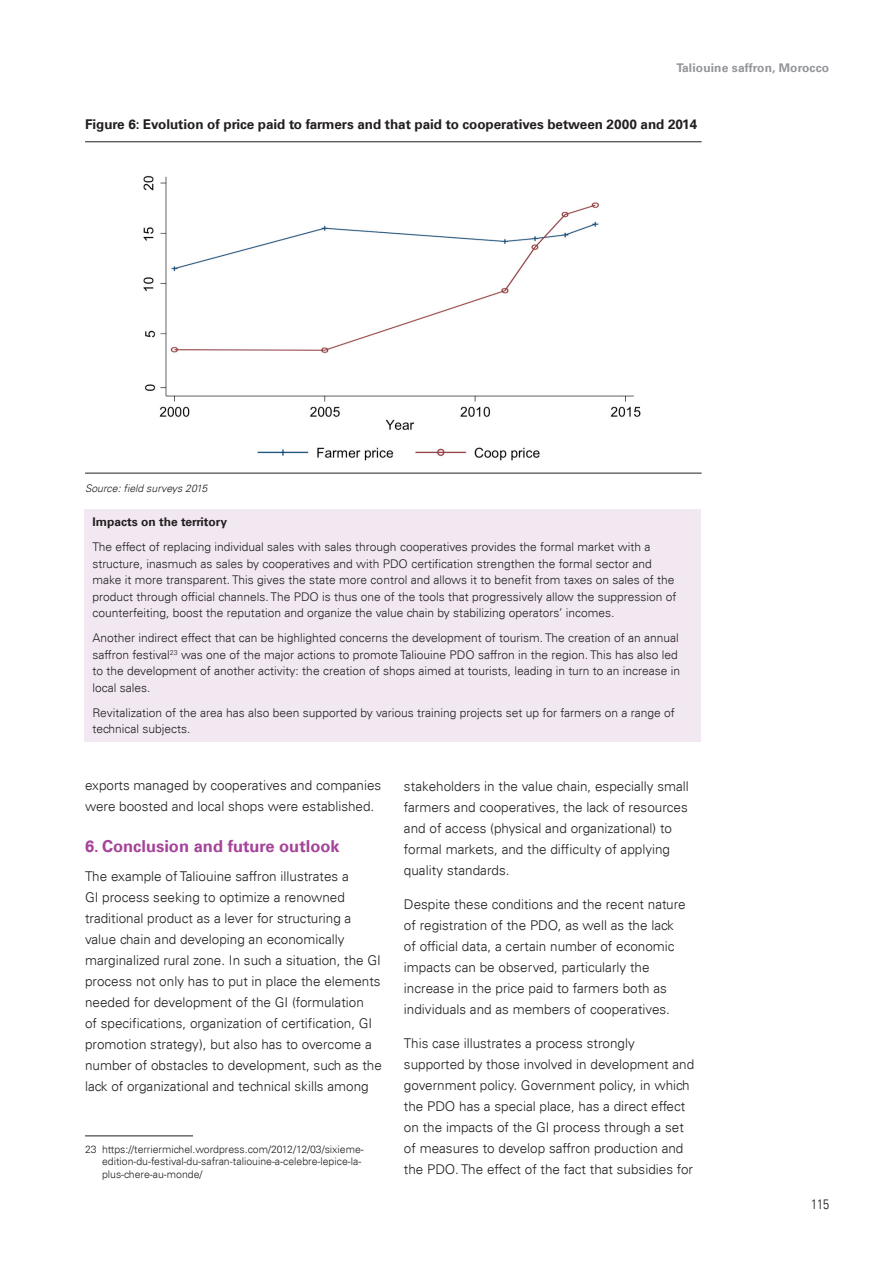
<style>
.page{position:relative;width:893px;height:1263px;background:#fff}
.page>*{position:absolute;margin:0;border:0;box-sizing:border-box;transform-origin:0 0}
.t1{font:700 16.5px "Univers LT";color:#a54499}
.t2{font:300 13.5px/21px "Univers LT";color:#231f20}
.t3{font:700 13.5px "Univers LT";letter-spacing:-.005em;color:#231f20}
.t4{font:300 condensed 13.5px "Univers LT";color:#231f20}
.t5{font:300 12px/16.5px "Univers LT";color:#231f20}
.t6{font:700 12px "Univers LT";letter-spacing:.01em;color:#939598}
.t7{font:700 12px "Univers LT";color:#231f20}
.t8{font:300 10.5px/12.6px "Univers LT";color:#231f20}
.t9{font:italic 300 10.5px "Univers LT";color:#231f20}
</style>
<div class="page">
<hr style="left:85px;top:1135px;width:108px;height:1px;background:#231f20">
<hr style="left:85px;top:142px;width:617px;height:1px;background:#231f20">
<hr style="left:85px;top:473px;width:617px;height:1px;background:#231f20">
<img style="left:143px;top:175px;width:498px;height:286px">
<div style="left:84px;top:509px;width:617px;height:233px;background:#f2e8f2"></div>
<p class="t6" style="left:676px;top:61px;width:154px">Taliouine saffron, Morocco</p>
<p class="t3" style="left:85px;top:116px;width:614px">Figure 6: Evolution of price paid to farmers and that paid to cooperatives between 2000 and 2014</p>
<p class="t9" style="left:85px;top:482px;width:124px">Source: field surveys 2015</p>
<p class="t7" style="left:92px;top:515px;width:136px">Impacts on the territory</p>
<p class="t5" style="left:92px;top:539px;width:585px">The effect of replacing individual sales with sales through cooperatives provides the formal market with a structure, inasmuch as sales by cooperatives and with PDO certification strengthen the formal sector and make it more transparent. This gives the state more control and allows it to benefit from taxes on sales of the product through official channels. The PDO is thus one of the tools that progressively allow the suppression of counterfeiting, boost the reputation and organize the value chain by stabilizing operators’ incomes.</p>
<p class="t5" style="left:92px;top:630px;width:589px">Another indirect effect that can be highlighted concerns the development of tourism. The creation of an annual saffron festival<sup>23</sup> was one of the major actions to promote Taliouine PDO saffron in the region. This has also led to the development of another activity: the creation of shops aimed at tourists, leading in turn to an increase in local sales.</p>
<p class="t5" style="left:92px;top:704px;width:584px">Revitalization of the area has also been supported by various training projects set up for farmers on a range of technical subjects.</p>
<p class="t2" style="left:85px;top:775px;width:298px">exports managed by cooperatives and companies were boosted and local shops were established.</p>
<p class="t1" style="left:85px;top:836px;width:256px">6. Conclusion and future outlook</p>
<p class="t2" style="left:85px;top:866px;width:298px">The example of Taliouine saffron illustrates a<br>GI process seeking to optimize a renowned traditional product as a lever for structuring a value chain and developing an economically marginalized rural zone. In such a situation, the GI process not only has to put in place the elements needed for development of the GI (formulation<br>of specifications, organization of certification, GI promotion strategy), but also has to overcome a number of obstacles to development, such as the lack of organizational and technical skills among</p>
<p class="t8" style="left:102px;top:1143px;width:263px;text-indent:-17px">23 https://terriermichel.wordpress.com/2012/12/03/sixieme&shy;edition-du-festival-du-safran-taliouine-a-celebre-lepice-la&shy;plus-chere-au-monde/</p>
<p class="t2" style="left:404px;top:776px;width:286px">stakeholders in the value chain, especially small farmers and cooperatives, the lack of resources and of access (physical and organizational) to formal markets, and the difficulty of applying quality standards.</p>
<p class="t2" style="left:404px;top:894px;width:283px">Despite these conditions and the recent nature of registration of the PDO, as well as the lack of official data, a certain number of economic impacts can be observed, particularly the increase in the price paid to farmers both as individuals and as members of cooperatives.</p>
<p class="t2" style="left:404px;top:1032px;width:292px">This case illustrates a process strongly supported by those involved in development and government policy. Government policy, in which the PDO has a special place, has a direct effect on the impacts of the GI process through a set of measures to develop saffron production and the PDO. The effect of the fact that subsidies for</p>
<p class="t4" style="left:811px;top:1196px;width:19px">115</p>
</div>
